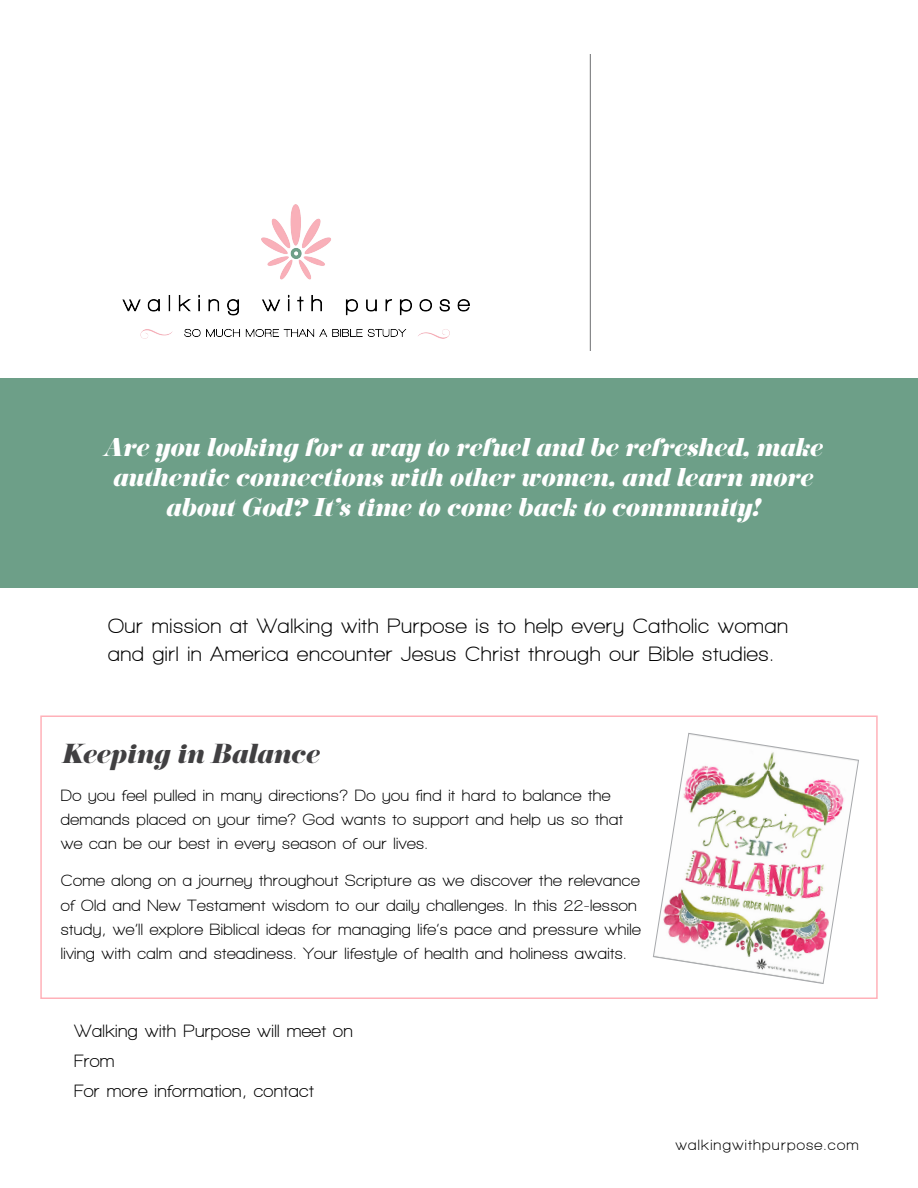
<style>
.page{position:relative;width:918px;height:1188px;background:#fff}
.page>*{position:absolute;margin:0;border:0;box-sizing:border-box;transform-origin:0 0}
.t1{font:italic 24px "Eloquent JF Pro";color:#414042}
.t2{font:italic 22.5px/30px "Eloquent JF Pro";color:#fff;text-align:center}
.t3{font:700 21px/27.9px "Walkway";letter-spacing:.03em;color:#000}
.t4{font:700 18px/30px "Walkway";letter-spacing:.02em;color:#000}
.t5{font:700 16.5px/24px "Walkway";letter-spacing:.025em;color:#000}
.t6{font:700 15px "Walkway";letter-spacing:.08em;color:#000}
</style>
<div class="page">
<hr style="left:590px;top:54px;width:1px;height:297px;background:#6d6e71">
<div style="left:0;top:378px;width:918px;height:209px;background:#6d9f88"></div>
<div style="left:40px;top:716px;width:838px;height:283px;border:2px solid #ffb1b9"></div>
<img style="left:653px;top:733px;width:206px;height:251px">
<img style="left:123px;top:204px;width:347px;height:135px">
<h2 class="t2" style="left:103px;top:433px;width:721px">Are you looking for a way to refuel and be refreshed, make authentic connections with other women, and learn more about God? It's time to come back to community!</h2>
<p class="t3" style="left:108px;top:612px;width:682px">Our mission at Walking with Purpose is to help every Catholic woman and girl in America encounter Jesus Christ through our Bible studies.</p>
<h1 class="t1" style="left:61px;top:741px;width:259px">Keeping in Balance</h1>
<p class="t5" style="left:61px;top:783px;width:564px">Do you feel pulled in many directions? Do you find it hard to balance the demands placed on your time? God wants to support and help us so that we can be our best in every season of our lives.</p>
<p class="t5" style="left:61px;top:869px;width:582px">Come along on a journey throughout Scripture as we discover the relevance of Old and New Testament wisdom to our daily challenges. In this 22-lesson study, we’ll explore Biblical ideas for managing life’s pace and pressure while living with calm and steadiness. Your lifestyle of health and holiness awaits.</p>
<p class="t4" style="left:74px;top:1016px;width:280px">Walking with Purpose will meet on<br>From<br>For more information, contact</p>
<p class="t6" style="left:676px;top:1137px;width:185px">walkingwithpurpose.com</p>
</div>
